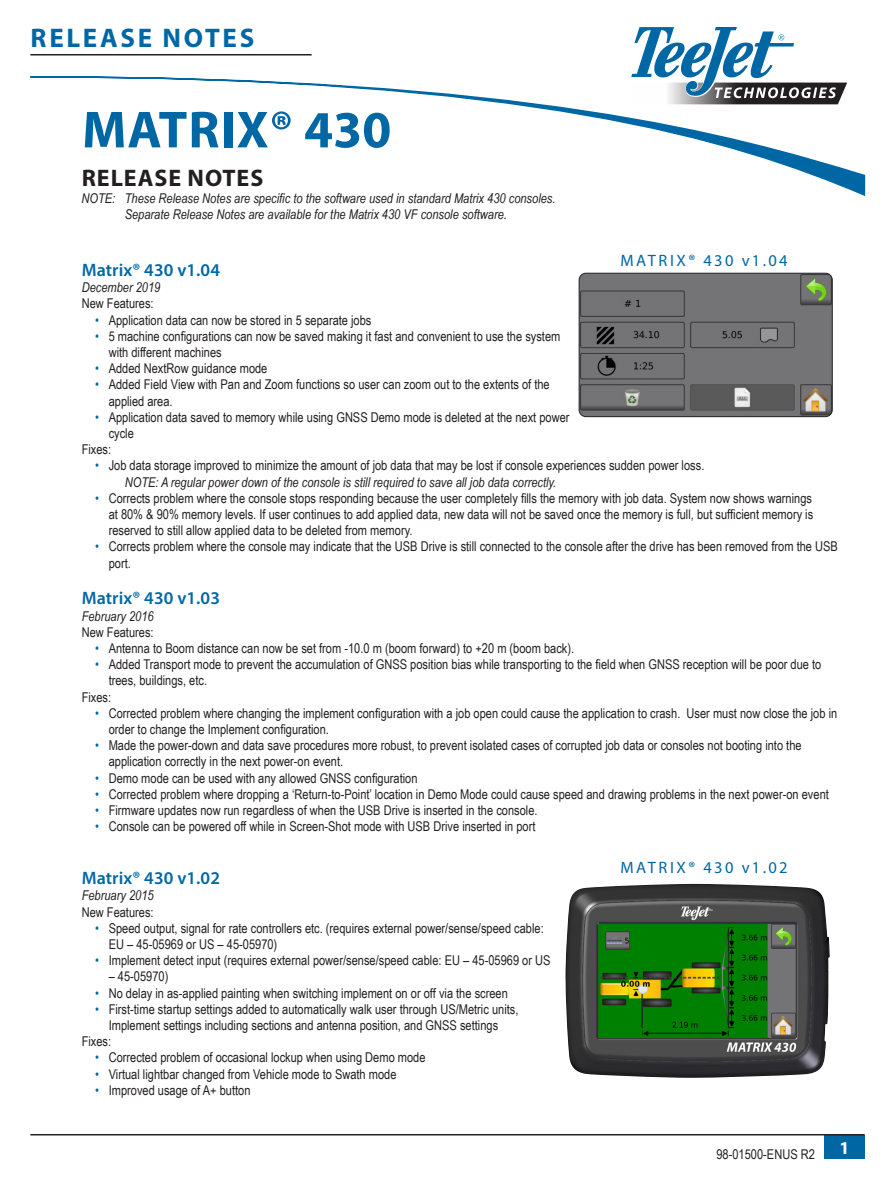
<style>
.page{position:relative;width:893px;height:1188px;background:#fff}
.page>*{position:absolute;margin:0;border:0;box-sizing:border-box;transform-origin:0 0}
.Title-product{font:700 52.5px "Myriad Pro";letter-spacing:.015em;color:#0067a5}
.t1{font:700 27px "Myriad Pro";letter-spacing:.1em;color:#0067a5}
.Title-sub{font:700 24px "Myriad Pro";letter-spacing:.04em;color:#231f20}
.subhead{font:600 18px "Myriad Pro";letter-spacing:.005em;color:#0067a5}
.t2{font:700 18px "Myriad Pro";color:#fff}
.Products{font:16.5px "Myriad Pro";letter-spacing:.14em;color:#0067a5}
.t3{font:13.5px/16.2px "Arial Narrow";color:#231f20}
.Note{font:italic 13.5px/16.2px "Arial Narrow";color:#231f20;text-align:center}
.s1{color:#0067a5}
</style>
<div class="page">
<svg style="left:30px;top:76px;width:836px;height:120px"></svg>
<svg style="left:631px;top:27px;width:216px;height:77px"></svg>
<hr style="left:30px;top:54px;width:282px;height:2px;background:#231f20">
<div style="left:824px;top:1135px;width:41px;height:24px;background:#0067a5"></div>
<hr style="left:30px;top:1134px;width:835px;height:1px;background:#231f20">
<img style="left:579px;top:273px;width:253px;height:144px">
<div style="left:579px;top:273px;width:254px;height:144px;border:1px solid #231f20;border-radius:7px"></div>
<img style="left:565px;top:884px;width:265px;height:194px">
<h2 class="t1" style="left:31px;top:21px;width:225px">RELEASE NOTES</h2>
<p class="Title-product" style="left:82px;top:95px;width:311px">MATRIX® 430</p>
<p class="Title-sub" style="left:82px;top:163px;width:183px">RELEASE NOTES</p>
<p class="Note" style="left:82px;top:189px;width:475px">NOTE: These Release Notes are specific to the software used in standard Matrix 430 consoles.<br>Separate Release Notes are available for the Matrix 430 VF console software.</p>
<p class="Products" style="left:620px;top:251px;width:169px">MATRIX® 430 v1.04</p>
<p class="subhead" style="left:82px;top:259px;width:140px">Matrix® 430 v1.04</p>
<p class="Note" style="left:82px;top:279px;width:80px">December 2019</p>
<p class="t3" style="left:82px;top:295px;width:73px">New Features:</p>
<p class="t3" style="left:95px;top:311px;width:278px"><span class="s1">•</span> Application data can now be stored in 5 separate jobs</p>
<p class="t3" style="left:109px;top:328px;width:453px;text-indent:-13px"><span class="s1">•</span> 5 machine configurations can now be saved making it fast and convenient to use the system with different machines</p>
<p class="t3" style="left:95px;top:360px;width:174px"><span class="s1">•</span> Added NextRow guidance mode</p>
<p class="t3" style="left:109px;top:376px;width:443px;text-indent:-13px"><span class="s1">•</span> Added Field View with Pan and Zoom functions so user can zoom out to the extents of the applied area.</p>
<p class="t3" style="left:109px;top:409px;width:462px;text-indent:-13px"><span class="s1">•</span> Application data saved to memory while using GNSS Demo mode is deleted at the next power cycle</p>
<p class="t3" style="left:82px;top:441px;width:31px">Fixes:</p>
<p class="t3" style="left:95px;top:457px;width:611px"><span class="s1">•</span> Job data storage improved to minimize the amount of job data that may be lost if console experiences sudden power loss.</p>
<p class="Note" style="left:125px;top:474px;width:433px">NOTE: A regular power down of the console is still required to save all job data correctly.</p>
<p class="t3" style="left:109px;top:490px;width:706px;text-align:justify;text-indent:-13px"><span class="s1">•</span> Corrects problem where the console stops responding because the user completely fills the memory with job data. System now shows warnings at 80% &amp; 90% memory levels. If user continues to add applied data, new data will not be saved once the memory is full, but sufficient memory is reserved to still allow applied data to be deleted from memory.</p>
<p class="t3" style="left:109px;top:538px;width:731px;text-indent:-13px"><span class="s1">•</span> Corrects problem where the console may indicate that the USB Drive is still connected to the console after the drive has been removed from the USB port.</p>
<p class="subhead" style="left:82px;top:587px;width:140px">Matrix® 430 v1.03</p>
<p class="Note" style="left:82px;top:608px;width:73px">February 2016</p>
<p class="t3" style="left:82px;top:623px;width:73px">New Features:</p>
<p class="t3" style="left:95px;top:640px;width:480px"><span class="s1">•</span> Antenna to Boom distance can now be set from -10.0 m (boom forward) to +20 m (boom back).</p>
<p class="t3" style="left:109px;top:656px;width:714px;text-indent:-13px"><span class="s1">•</span> Added Transport mode to prevent the accumulation of GNSS position bias while transporting to the field when GNSS reception will be poor due to trees, buildings, etc.</p>
<p class="t3" style="left:82px;top:688px;width:31px">Fixes:</p>
<p class="t3" style="left:109px;top:704px;width:730px;text-indent:-13px"><span class="s1">•</span> Corrected problem where changing the implement configuration with a job open could cause the application to crash. User must now close the job in order to change the Implement configuration.</p>
<p class="t3" style="left:109px;top:737px;width:694px;text-indent:-13px"><span class="s1">•</span> Made the power-down and data save procedures more robust, to prevent isolated cases of corrupted job data or consoles not booting into the application correctly in the next power-on event.</p>
<p class="t3" style="left:95px;top:769px;width:324px"><span class="s1">•</span> Demo mode can be used with any allowed GNSS configuration</p>
<p class="t3" style="left:95px;top:785px;width:735px"><span class="s1">•</span> Corrected problem where dropping a ‘Return-to-Point’ location in Demo Mode could cause speed and drawing problems in the next power-on event</p>
<p class="t3" style="left:95px;top:802px;width:444px"><span class="s1">•</span> Firmware updates now run regardless of when the USB Drive is inserted in the console.</p>
<p class="t3" style="left:95px;top:818px;width:442px"><span class="s1">•</span> Console can be powered off while in Screen-Shot mode with USB Drive inserted in port</p>
<p class="Products" style="left:620px;top:858px;width:169px">MATRIX® 430 v1.02</p>
<p class="subhead" style="left:82px;top:867px;width:140px">Matrix® 430 v1.02</p>
<p class="Note" style="left:82px;top:887px;width:73px">February 2015</p>
<p class="t3" style="left:82px;top:903px;width:73px">New Features:</p>
<p class="t3" style="left:109px;top:919px;width:437px;text-indent:-13px"><span class="s1">•</span> Speed output, signal for rate controllers etc. (requires external power/sense/speed cable:<br>EU – 45-05969 or US – 45-05970)</p>
<p class="t3" style="left:95px;top:952px;width:457px"><span class="s1">•</span> Implement detect input (requires external power/sense/speed cable: EU – 45-05969 or US</p>
<p class="t3" style="left:109px;top:968px;width:61px">– 45-05970)</p>
<p class="t3" style="left:95px;top:984px;width:414px"><span class="s1">•</span> No delay in as-applied painting when switching implement on or off via the screen</p>
<p class="t3" style="left:95px;top:1000px;width:425px;text-align:center"><span class="s1">•</span> First-time startup settings added to automatically walk user through US/Metric units,<br>Implement settings including sections and antenna position, and GNSS settings</p>
<p class="t3" style="left:82px;top:1033px;width:31px">Fixes:</p>
<p class="t3" style="left:95px;top:1049px;width:332px"><span class="s1">•</span> Corrected problem of occasional lockup when using Demo mode</p>
<p class="t3" style="left:95px;top:1065px;width:303px"><span class="s1">•</span> Virtual lightbar changed from Vehicle mode to Swath mode</p>
<p class="t3" style="left:95px;top:1081px;width:157px"><span class="s1">•</span> Improved usage of A+ button</p>
<p class="t3" style="left:716px;top:1146px;width:100px">98-01500-ENUS R2</p>
<h3 class="t2" style="left:839px;top:1136px;width:11px">1</h3>
</div>
